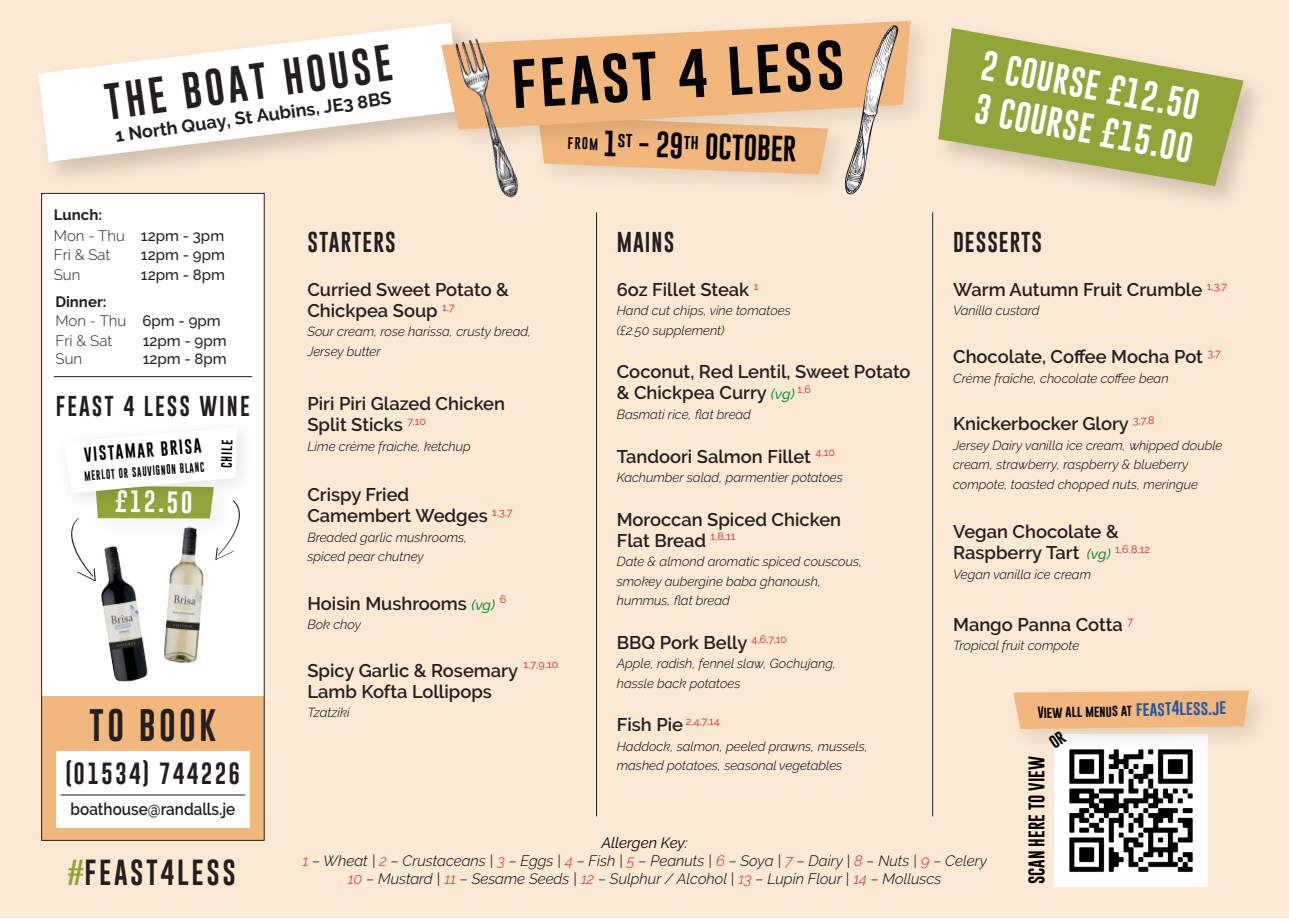
<style>
.page{position:relative;width:1289px;height:919px;background:#fff}
.page>*{position:absolute;margin:0;border:0;box-sizing:border-box;transform-origin:0 0}
.t1{font:50.25px "Gobold";color:#040408;scale:1.14 1}
.t2{font:37.5px "Gobold";color:#231f20}
.t3{font:33.3px "Gobold";letter-spacing:.1em;color:#231f20}
.t4{font:30.75px/43.5px "Gobold";color:#fff}
.t5{font:26.55px "Gobold";color:#040408}
.t6{font:26.4px "Gobold";letter-spacing:.1em;color:#231f20}
.t7{font:22.65px "Gobold";color:#fff}
.t8{font:22.35px "Gobold";letter-spacing:.1em;color:#231f20}
.t9{font:21px "Gobold";letter-spacing:.05em;color:#231f20}
.t10{font:21px "Gobold";letter-spacing:.1em;color:#231f20}
.t11{font:600 18.3px/21px "Raleway";color:#231f20}
.t12{font:700 18px "Raleway";color:#231f20}
.t13{font:600 16.95px "Raleway";color:#231f20;scale:.9 1}
.t14{font:16.5px "Gobold";color:#000001}
.t15{font:italic 300 15px/18px "Raleway";color:#000001;text-align:center}
.t16{font:500 15px/21px "Raleway";color:#231f20}
.t17{font:700 15px/19.5px "Raleway";color:#231f20}
.t18{font:300 15px "Raleway";color:#231f20}
.t19{font:15px "Gobold";color:#000001}
.t20{font:italic 300 13.05px/19.5px "Raleway";color:#000001}
.t21{font:12px "Gobold";color:#000001}
.t22{font:11.1px "Gobold";color:#000001}
.t23{font:10.65px "Raleway";color:#ee1d23}
.t24{font:10.05px "Gobold";color:#000001;scale:.85 1}
.s1{font-weight:700}
.s2{font-weight:300}
.s3{font-weight:500}
.s4{color:#91a539}
.s5{font-weight:500;font-style:italic;font-size:14.4px;color:#0d9344}
.s6{font-weight:600;font-size:18.3px;color:#231f20}
.s7{font-size:15px;color:#2257a7}
.s8{font-weight:400}
.s9{color:#ee1d23}
</style>
<div class="page">
<div style="left:0;top:0;width:1288px;height:917px;background:#fce9d4"></div>
<img style="left:41px;top:162px;width:224px;height:33px">
<svg style="left:38px;top:25px;width:388px;height:137px;fill:#fff"></svg>
<div style="left:42px;top:193px;width:222px;height:511px;background:#fff"></div>
<div style="left:42px;top:696px;width:222px;height:144px;background:#f2b77c"></div>
<div style="left:41px;top:193px;width:223px;height:647px;border:1px solid #231f20"></div>
<hr style="left:54px;top:376px;width:198px;height:1px;background:#231f20">
<div style="left:56px;top:751px;width:194px;height:76px;background:#fff"></div>
<hr style="left:60px;top:794px;width:185px;height:1px;background:#231f20">
<svg style="left:942px;top:28px;width:301px;height:158px;fill:#91a539"></svg>
<hr style="left:596px;top:212px;width:1px;height:604px;background:#231f20">
<hr style="left:932px;top:212px;width:1px;height:604px;background:#231f20">
<img style="left:262px;top:410px;width:1px;height:110px">
<svg style="left:71px;top:433px;width:172px;height:147px"></svg>
<img style="left:92px;top:542px;width:59px;height:140px">
<img style="left:161px;top:525px;width:49px;height:138px">
<svg style="left:543px;top:161px;width:285px;height:14px;background:#eec59b"></svg>
<img style="left:426px;top:20px;width:516px;height:141px">
<svg style="left:441px;top:21px;width:469px;height:109px;background:#f1bf8c"></svg>
<svg style="left:844px;top:24px;width:54px;height:171px"></svg>
<img style="left:444px;top:25px;width:91px;height:173px">
<img style="left:1054px;top:761px;width:152px;height:125px">
<img style="left:1054px;top:698px;width:204px;height:63px">
<svg style="left:1013px;top:690px;width:236px;height:58px;background:#f2caa1"></svg>
<h2 class="t2" style="left:102px;top:79px;width:291px;rotate:-8deg">THE BOAT HOUSE</h2>
<h3 class="t12" style="left:114px;top:126px;width:280px;rotate:-8deg">1 North Quay, St Aubins, JE3 8BS</h3>
<h1 class="t1" style="left:510px;top:51px;width:294px;rotate:-3deg">FEAST 4 LESS</h1>
<h3 class="t5" style="left:568px;top:124px;width:230px;rotate:2deg"><sup>FROM</sup> 1<sup>st</sup> - 29<sup>th</sup> OCTOBER</h3>
<h3 class="t4" style="left:986px;top:42px;width:224px;rotate:11deg">2 COURSE £12.50<br>3 COURSE £15.00</h3>
<p class="t16" style="left:54px;top:204px;width:172px"><span class="s1">Lunch:<br></span><span class="s2">Mon - Thu</span> 12pm - 3pm</p>
<p class="t18" style="left:54px;top:246px;width:58px">Fri &amp; Sat</p>
<p class="t16" style="left:141px;top:244px;width:85px">12pm - 9pm</p>
<p class="t18" style="left:54px;top:265px;width:28px">Sun</p>
<p class="t16" style="left:141px;top:264px;width:86px">12pm - 8pm</p>
<p class="t17" style="left:55px;top:292px;width:167px">Dinner:<br><span class="s2">Mon - Thu</span> <span class="s3">6pm - 9pm</span></p>
<p class="t18" style="left:56px;top:332px;width:58px">Fri &amp; Sat</p>
<p class="t16" style="left:143px;top:330px;width:85px">12pm - 9pm</p>
<p class="t18" style="left:56px;top:350px;width:28px">Sun</p>
<p class="t16" style="left:143px;top:348px;width:86px">12pm - 8pm</p>
<h3 class="t10" style="left:56px;top:393px;width:195px">FEAST 4 LESS WINE</h3>
<p class="t19" style="left:84px;top:444px;width:119px;rotate:-4deg">VISTAMAR BRISA</p>
<p class="t24" style="left:84px;top:469px;width:143px;rotate:-4deg">MERLOT OR SAUVIGNON BLANC</p>
<h3 class="t7" style="left:116px;top:486px;width:79px;rotate:1deg">£12.50</h3>
<p class="t22" style="left:219px;top:468px;width:30px;rotate:-88deg">CHILE</p>
<h3 class="t3" style="left:89px;top:703px;width:129px">TO BOOK</h3>
<h3 class="t8" style="left:65px;top:758px;width:176px">(01534) 744226</h3>
<p class="t13" style="left:71px;top:799px;width:184px">boathouse@randalls.je</p>
<h3 class="t6" style="left:67px;top:855px;width:170px"><span class="s4">#</span>FEAST4LESS</h3>
<h3 class="t9" style="left:953px;top:229px;width:91px">DESSERTS</h3>
<h3 class="t11" style="left:953px;top:279px;width:276px">Warm Autumn Fruit Crumble <sup>1,3,7</sup></h3>
<p class="t20" style="left:953px;top:301px;width:88px">Vanilla custard</p>
<h3 class="t11" style="left:953px;top:346px;width:269px">Chocolate, Coffee Mocha Pot <sup>3,7</sup></h3>
<p class="t20" style="left:953px;top:368px;width:217px">Crème fraîche, chocolate coffee bean</p>
<h3 class="t11" style="left:953px;top:413px;width:203px">Knickerbocker Glory <sup>3,7,8</sup></h3>
<p class="t20" style="left:953px;top:435px;width:271px">Jersey Dairy vanilla ice cream, whipped double cream, strawberry, raspberry &amp; blueberry compote, toasted chopped nuts, meringue</p>
<h3 class="t9" style="left:307px;top:229px;width:90px">STARTERS</h3>
<h3 class="t11" style="left:307px;top:279px;width:203px">Curried Sweet Potato &amp;<br>Chickpea Soup <sup>1,7</sup></h3>
<p class="t20" style="left:307px;top:322px;width:225px">Sour cream, rose harissa, crusty bread,<br>Jersey butter</p>
<h3 class="t11" style="left:307px;top:393px;width:199px">Piri Piri Glazed Chicken<br>Split Sticks <sup>7,10</sup></h3>
<p class="t20" style="left:307px;top:436px;width:165px">Lime crème fraiche, ketchup</p>
<h3 class="t11" style="left:307px;top:484px;width:207px">Crispy Fried<br>Camembert Wedges <sup>1,3,7</sup></h3>
<p class="t20" style="left:307px;top:527px;width:161px">Breaded garlic mushrooms, spiced pear chutney</p>
<h3 class="t11" style="left:307px;top:592px;width:200px">Hoisin Mushrooms <span class="s5">(vg)</span> <sup>6</sup></h3>
<p class="t20" style="left:307px;top:614px;width:55px">Bok choy</p>
<h3 class="t11" style="left:307px;top:659px;width:212px">Spicy Garlic &amp; Rosemary<br>Lamb Kofta Lollipops</h3>
<p class="t20" style="left:307px;top:702px;width:44px">Tzatziki</p>
<h3 class="t9" style="left:616px;top:229px;width:59px">MAINS</h3>
<h3 class="t11" style="left:616px;top:279px;width:143px">6oz Fillet Steak <sup>1</sup></h3>
<p class="t20" style="left:616px;top:301px;width:175px">Hand cut chips, vine tomatoes (£2.50 supplement)</p>
<h3 class="t11" style="left:616px;top:361px;width:295px">Coconut, Red Lentil, Sweet Potato &amp; Chickpea Curry <span class="s5">(vg)</span> <sup>1,6</sup></h3>
<p class="t20" style="left:616px;top:404px;width:136px">Basmati rice, flat bread</p>
<h3 class="t11" style="left:616px;top:445px;width:219px">Tandoori Salmon Fillet <sup>4,10</sup></h3>
<p class="t20" style="left:616px;top:467px;width:227px">Kachumber salad, parmentier potatoes</p>
<h3 class="t11" style="left:616px;top:508px;width:226px">Moroccan Spiced Chicken<br>Flat Bread <sup>1,8,11</sup></h3>
<p class="t20" style="left:616px;top:551px;width:247px">Date &amp; almond aromatic spiced couscous, smokey aubergine baba ghanoush, hummus, flat bread</p>
<h3 class="t11" style="left:616px;top:631px;width:172px">BBQ Pork Belly <sup>4,6,7,10</sup></h3>
<p class="t20" style="left:616px;top:653px;width:221px">Apple, radish, fennel slaw, Gochujang, hassle back potatoes</p>
<p class="t23" style="left:616px;top:715px;width:104px"><span class="s6">Fish Pie</span> 2,4,7,14</p>
<p class="t20" style="left:616px;top:736px;width:252px">Haddock, salmon, peeled prawns, mussels, mashed potatoes, seasonal vegetables</p>
<h3 class="t11" style="left:953px;top:521px;width:167px">Vegan Chocolate &amp;</h3>
<p class="t23" style="left:1086px;top:543px;width:64px"><span class="s5">(vg)</span> 1,6,8,12</p>
<p class="t20" style="left:953px;top:564px;width:139px">Vegan vanilla ice cream</p>
<h3 class="t11" style="left:953px;top:542px;width:128px">Raspberry Tart</h3>
<h3 class="t11" style="left:953px;top:614px;width:181px">Mango Panna Cotta <sup>7</sup></h3>
<p class="t20" style="left:953px;top:636px;width:128px">Tropical fruit compote</p>
<p class="t23" style="left:523px;top:658px;width:36px">1,7,9,10</p>
<p class="t21" style="left:1037px;top:704px;width:190px;rotate:-1deg">View all menus at <span class="s7">feast4less.je</span></p>
<p class="t14" style="left:1025px;top:884px;width:130px;rotate:-90deg">SCAN HERE TO VIEW</p>
<p class="t15" style="left:302px;top:833px;width:686px"><span class="s8">Allergen Key:<br></span><span class="s9">1</span> – Wheat | <span class="s9">2</span> – Crustaceans | <span class="s9">3</span> – Eggs | <span class="s9">4</span> – Fish | <span class="s9">5</span> – Peanuts | <span class="s9">6</span> – Soya | <span class="s9">7</span> – Dairy | <span class="s9">8</span> – Nuts | <span class="s9">9</span> – Celery<br><span class="s9">10</span> – Mustard | <span class="s9">11</span> – Sesame Seeds | <span class="s9">12</span> – Sulphur / Alcohol | <span class="s9">13</span> – Lupin Flour | <span class="s9">14</span> – Molluscs</p>
</div>
